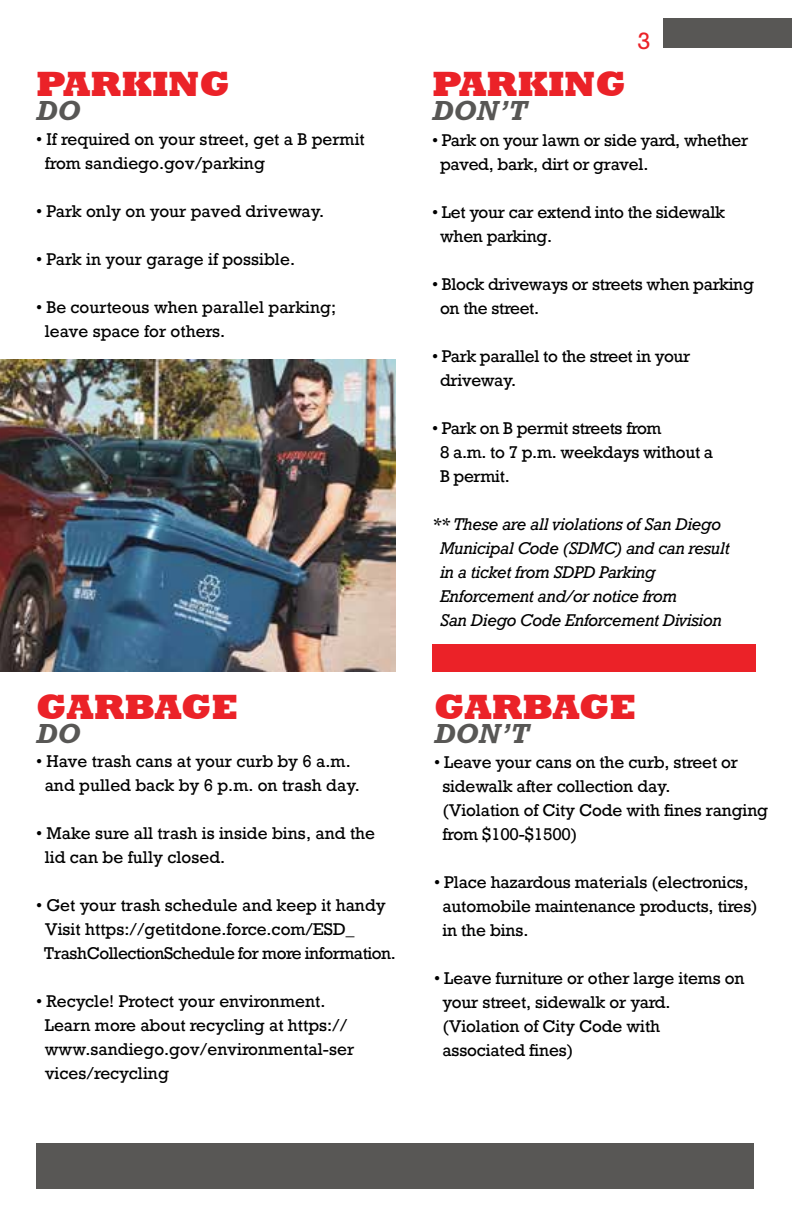
<style>
.page{position:relative;width:792px;height:1224px;background:#fff}
.page>*{position:absolute;margin:0;border:0;box-sizing:border-box;transform-origin:0 0}
.t1{font:800 36px "Rockwell";color:#eb2228}
.t2{font:italic 700 28px "Rockwell Std";color:#585755}
.t3{font:24px "Rockwell Std";color:#eb2228}
.t4{font:16px/24px "Rockwell";letter-spacing:-.01em;color:#000}
.t5{font:italic 16px/24px "Rockwell";letter-spacing:-.02em;color:#000}
</style>
<div class="page">
<div style="left:663px;top:18px;width:129px;height:30px;background:#585755"></div>
<img style="left:0;top:360px;width:396px;height:312px">
<div style="left:36px;top:1143px;width:718px;height:46px;background:#585755"></div>
<div style="left:432px;top:645px;width:324px;height:27px;background:#eb2228"></div>
<h1 class="t1" style="left:36px;top:63px;width:195px">PARKING</h1>
<h2 class="t2" style="left:36px;top:94px;width:46px">DO</h2>
<p class="t4" style="left:45px;top:127px;width:322px;text-indent:-9px">• If required on your street, get a B permit from sandiego.gov/parking</p>
<p class="t4" style="left:36px;top:199px;width:290px">• Park only on your paved driveway.</p>
<p class="t4" style="left:36px;top:247px;width:261px">• Park in your garage if possible.</p>
<p class="t4" style="left:45px;top:295px;width:293px;text-indent:-9px">• Be courteous when parallel parking; leave space for others.</p>
<h1 class="t1" style="left:36px;top:686px;width:204px">GARBAGE</h1>
<h2 class="t2" style="left:36px;top:717px;width:46px">DO</h2>
<p class="t4" style="left:36px;top:750px;width:325px;text-align:center">• Have trash cans at your curb by 6 a.m. and pulled back by 6 p.m. on trash day.</p>
<p class="t4" style="left:45px;top:822px;width:332px;text-indent:-9px">• Make sure all trash is inside bins, and the lid can be fully closed.</p>
<p class="t4" style="left:44px;top:894px;width:353px;text-indent:-8px">• Get your trash schedule and keep it handy<br>Visit https://getitdone.force.com/ESD_<br>TrashCollectionSchedule for more information.</p>
<p class="t4" style="left:45px;top:990px;width:311px;text-indent:-9px">• Recycle! Protect your environment.<br>Learn more about recycling at https:// www.sandiego.gov/environmental-ser vices/recycling</p>
<h1 class="t1" style="left:432px;top:63px;width:195px">PARKING</h1>
<h2 class="t2" style="left:432px;top:94px;width:97px">DON’T</h2>
<h3 class="t3" style="left:638px;top:27px;width:15px">3</h3>
<p class="t4" style="left:440px;top:128px;width:310px;text-indent:-8px">• Park on your lawn or side yard, whether paved, bark, dirt or gravel.</p>
<p class="t4" style="left:440px;top:200px;width:287px;text-indent:-8px">• Let your car extend into the sidewalk when parking.</p>
<p class="t4" style="left:440px;top:272px;width:315px;text-indent:-8px">• Block driveways or streets when parking on the street.</p>
<p class="t4" style="left:440px;top:344px;width:252px;text-indent:-8px">• Park parallel to the street in your driveway.</p>
<p class="t4" style="left:440px;top:416px;width:275px;text-indent:-8px">• Park on B permit streets from<br>8 a.m. to 7 p.m. weekdays without a<br>B permit.</p>
<p class="t5" style="left:440px;top:512px;width:291px;text-indent:-8px">** These are all violations of San Diego Municipal Code (SDMC) and can result in a ticket from SDPD Parking Enforcement and/or notice from<br>San Diego Code Enforcement Division</p>
<h1 class="t1" style="left:434px;top:686px;width:204px">GARBAGE</h1>
<h2 class="t2" style="left:434px;top:717px;width:97px">DON’T</h2>
<p class="t4" style="left:442px;top:751px;width:327px;text-indent:-8px">• Leave your cans on the curb, street or sidewalk after collection day.<br>(Violation of City Code with fines ranging from $100-$1500)</p>
<p class="t4" style="left:442px;top:871px;width:317px;text-indent:-8px">• Place hazardous materials (electronics, automobile maintenance products, tires) in the bins.</p>
<p class="t4" style="left:442px;top:967px;width:304px;text-indent:-8px">• Leave furniture or other large items on your street, sidewalk or yard. (Violation of City Code with associated fines)</p>
</div>
